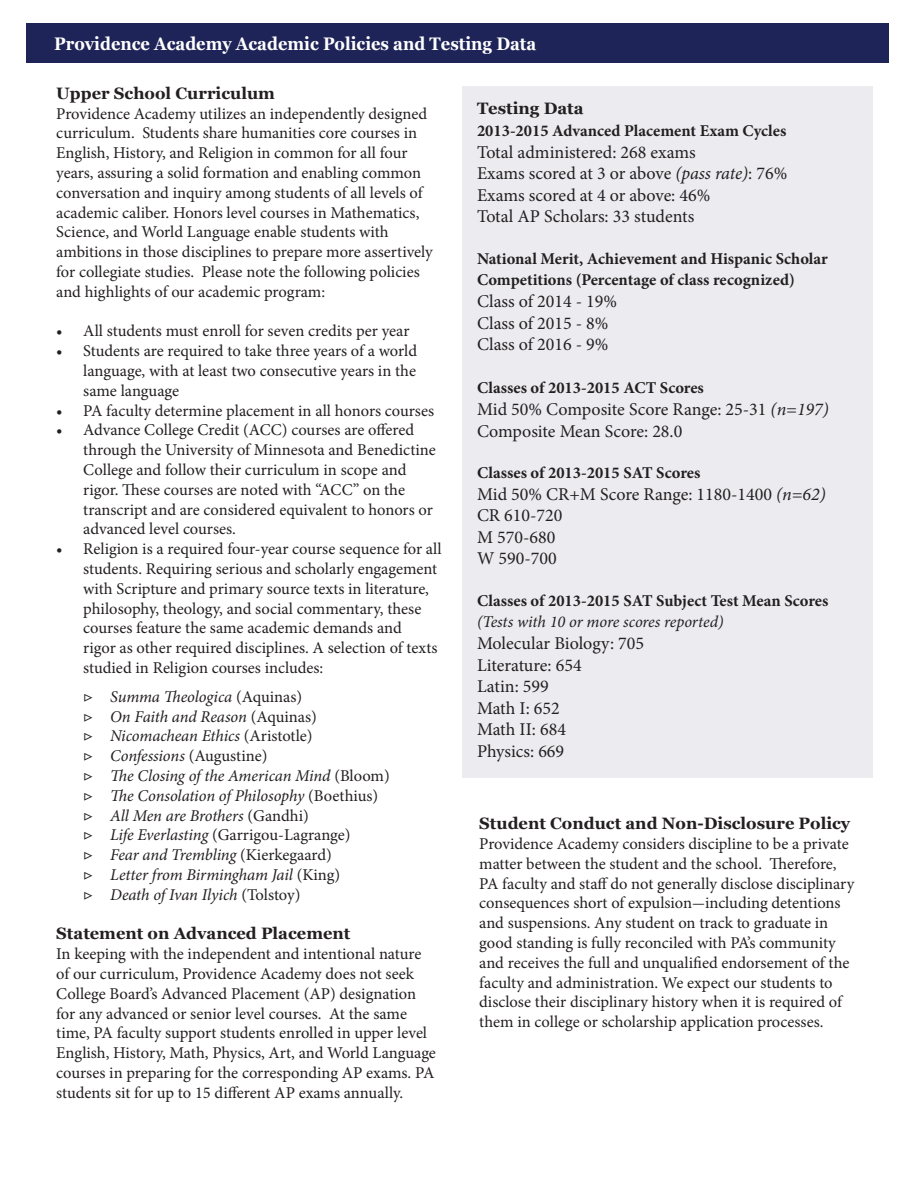
<style>
.page{position:relative;width:918px;height:1188px;background:#fff}
.page>*{position:absolute;margin:0;border:0;box-sizing:border-box;transform-origin:0 0}
.t1{font:700 18.15px "Georgia";color:#fff;scale:.91 1}
.t2{font:18px/21.6px "Minion Pro";color:#231f20}
.t3{font:16.5px/19.8px "Minion Pro";color:#231f20}
.t4{font:italic 16.5px "Minion Pro";letter-spacing:-.01em;color:#231f20}
.t5{font:700 16.5px/21.6px "Minion Pro";color:#231f20}
.t6{font:700 16.5px "Georgia";color:#231f20}
.s1{font-style:normal}
.s2{font-style:italic}
.s3{font-weight:400;font-style:italic}
</style>
<div class="page">
<div style="left:26px;top:23px;width:863px;height:40px;background:#1e2358"></div>
<div style="left:462px;top:86px;width:410px;height:692px;background:#ebebf0"></div>
<p class="t1" style="left:54px;top:32px;width:531px">Providence Academy Academic Policies and Testing Data</p>
<p class="t6" style="left:56px;top:83px;width:220px">Upper School Curriculum</p>
<p class="t3" style="left:56px;top:104px;width:378px">Providence Academy utilizes an independently designed curriculum. Students share humanities core courses in English, History, and Religion in common for all four years, assuring a solid formation and enabling common conversation and inquiry among students of all levels of academic caliber. Honors level courses in Mathematics, Science, and World Language enable students with ambitions in those disciplines to prepare more assertively for collegiate studies. Please note the following policies and highlights of our academic program:</p>
<p class="t3" style="left:56px;top:321px;width:355px">• All students must enroll for seven credits per year</p>
<p class="t3" style="left:83px;top:341px;width:335px;text-align:justify;text-indent:-27px">• Students are required to take three years of a world language, with at least two consecutive years in the same language</p>
<p class="t3" style="left:56px;top:401px;width:379px">• PA faculty determine placement in all honors courses</p>
<p class="t3" style="left:83px;top:420px;width:354px;text-indent:-27px">• Advance College Credit (ACC) courses are offered through the University of Minnesota and Benedictine College and follow their curriculum in scope and rigor. These courses are noted with “ACC” on the transcript and are considered equivalent to honors or advanced level courses.</p>
<p class="t3" style="left:83px;top:539px;width:360px;text-indent:-27px">• Religion is a required four-year course sequence for all students. Requiring serious and scholarly engagement with Scripture and primary source texts in literature, philosophy, theology, and social commentary, these courses feature the same academic demands and<br>rigor as other required disciplines. A selection of texts studied in Religion courses includes:</p>
<p class="t4" style="left:83px;top:685px;width:220px"><span class="s1">▷</span> Summa Theologica <span class="s1">(Aquinas)</span></p>
<p class="t4" style="left:83px;top:705px;width:235px"><span class="s1">▷</span> On Faith and Reason <span class="s1">(Aquinas)</span></p>
<p class="t4" style="left:83px;top:725px;width:231px"><span class="s1">▷</span> Nicomachean Ethics <span class="s1">(Aristotle)</span></p>
<p class="t3" style="left:83px;top:746px;width:186px">▷ <span class="s2">Confessions</span> (Augustine)</p>
<p class="t4" style="left:83px;top:765px;width:308px"><span class="s1">▷</span> The Closing of the American Mind <span class="s1">(Bloom)</span></p>
<p class="t4" style="left:83px;top:784px;width:296px"><span class="s1">▷</span> The Consolation of Philosophy <span class="s1">(Boethius)</span></p>
<p class="t4" style="left:83px;top:804px;width:227px"><span class="s1">▷</span> All Men are Brothers <span class="s1">(Gandhi)</span></p>
<p class="t3" style="left:83px;top:825px;width:269px">▷ <span class="s2">Life Everlasting</span> (Garrigou-Lagrange)</p>
<p class="t4" style="left:83px;top:844px;width:250px"><span class="s1">▷</span> Fear and Trembling <span class="s1">(Kierkegaard)</span></p>
<p class="t4" style="left:83px;top:864px;width:258px"><span class="s1">▷</span> Letter from Birmingham Jail <span class="s1">(King)</span></p>
<p class="t4" style="left:83px;top:883px;width:219px"><span class="s1">▷</span> Death of Ivan Ilyich <span class="s1">(Tolstoy)</span></p>
<p class="t6" style="left:56px;top:923px;width:296px">Statement on Advanced Placement</p>
<p class="t3" style="left:56px;top:944px;width:381px">In keeping with the independent and intentional nature of our curriculum, Providence Academy does not seek College Board’s Advanced Placement (AP) designation for any advanced or senior level courses. At the same time, PA faculty support students enrolled in upper level English, History, Math, Physics, Art, and World Language courses in preparing for the corresponding AP exams. PA students sit for up to 15 different AP exams annually.</p>
<p class="t6" style="left:477px;top:98px;width:108px">Testing Data</p>
<p class="t5" style="left:477px;top:120px;width:311px">2013-2015 Advanced Placement Exam Cycles</p>
<p class="t2" style="left:477px;top:141px;width:220px">Total administered: 268 exams</p>
<p class="t2" style="left:477px;top:163px;width:312px">Exams scored at 3 or above <span class="s2">(pass rate)</span>: 76%<br>Exams scored at 4 or above: 46%<br>Total AP Scholars: 33 students</p>
<p class="t5" style="left:477px;top:248px;width:352px">National Merit, Achievement and Hispanic Scholar<br>Competitions (Percentage of class recognized)</p>
<p class="t2" style="left:477px;top:291px;width:142px">Class of 2014 - 19%</p>
<p class="t2" style="left:477px;top:312px;width:133px">Class of 2015 - 8%</p>
<p class="t2" style="left:477px;top:334px;width:133px">Class of 2016 - 9%</p>
<p class="t5" style="left:477px;top:377px;width:228px">Classes of 2013-2015 ACT Scores</p>
<p class="t2" style="left:477px;top:399px;width:353px">Mid 50% Composite Score Range: 25-31 <span class="s2">(n=197)</span></p>
<p class="t2" style="left:477px;top:420px;width:207px">Composite Mean Score: 28.0</p>
<p class="t5" style="left:477px;top:462px;width:225px">Classes of 2013-2015 SAT Scores</p>
<p class="t2" style="left:477px;top:483px;width:350px">Mid 50% CR+M Score Range: 1180-1400 <span class="s2">(n=62)</span></p>
<p class="t2" style="left:477px;top:505px;width:87px">CR 610-720</p>
<p class="t2" style="left:477px;top:526px;width:80px">M 570-680</p>
<p class="t2" style="left:477px;top:548px;width:81px">W 590-700</p>
<p class="t5" style="left:477px;top:590px;width:353px">Classes of 2013-2015 SAT Subject Test Mean Scores <span class="s3">(Tests with 10 or more scores reported)</span></p>
<p class="t2" style="left:477px;top:633px;width:169px">Molecular Biology: 705</p>
<p class="t2" style="left:477px;top:654px;width:106px">Literature: 654</p>
<p class="t2" style="left:477px;top:676px;width:73px">Latin: 599</p>
<p class="t2" style="left:477px;top:697px;width:84px">Math I: 652</p>
<p class="t2" style="left:477px;top:719px;width:90px">Math II: 684</p>
<p class="t2" style="left:477px;top:741px;width:89px">Physics: 669</p>
<p class="t6" style="left:479px;top:813px;width:373px">Student Conduct and Non-Disclosure Policy</p>
<p class="t3" style="left:479px;top:834px;width:377px">Providence Academy considers discipline to be a private matter between the student and the school. Therefore, PA faculty and staff do not generally disclose disciplinary consequences short of expulsion-including detentions and suspensions. Any student on track to graduate in good standing is fully reconciled with PA’s community and receives the full and unqualified endorsement of the faculty and administration. We expect our students to disclose their disciplinary history when it is required of them in college or scholarship application processes.</p>
</div>
